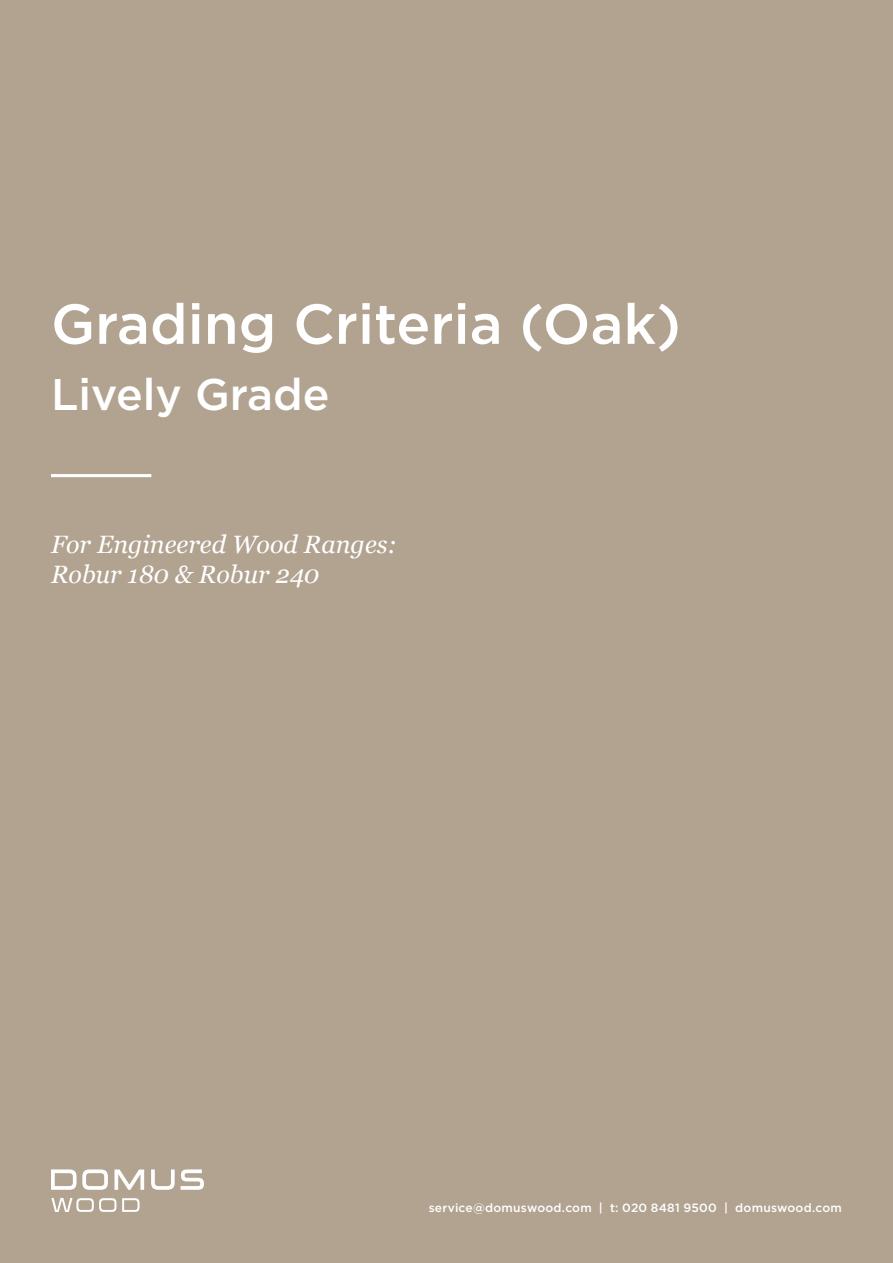
<style>
.page{position:relative;width:893px;height:1263px;background:#b2a391}
.page>*{position:absolute;margin:0;border:0;box-sizing:border-box;transform-origin:0 0}
.t1{font:500 56.25px "Gotham";color:#fff}
.t2{font:500 44.25px "Gotham";color:#fff}
.t3{font:italic 25.05px "Georgia";color:#fff}
.TABLE_DATA{font:500 12px "Gotham";letter-spacing:.02em;color:#fff}
</style>
<div class="page">
<hr style="left:51px;top:474px;width:100px;height:3px;background:#fff">
<svg style="left:51px;top:1169px;width:57px;height:21px"></svg>
<svg style="left:181px;top:1169px;width:23px;height:21px"></svg>
<svg style="left:114px;top:1169px;width:30px;height:21px"></svg>
<svg style="left:151px;top:1169px;width:24px;height:21px"></svg>
<svg style="left:122px;top:1198px;width:18px;height:14px"></svg>
<svg style="left:51px;top:1198px;width:65px;height:14px"></svg>
<p class="t1" style="left:51px;top:287px;width:631px">Grading Criteria (Oak)</p>
<p class="t2" style="left:51px;top:366px;width:280px">Lively Grade</p>
<p class="t3" style="left:51px;top:528px;width:348px">For Engineered Wood Ranges:</p>
<p class="t3" style="left:51px;top:558px;width:270px">Robur 180 &amp; Robur 240</p>
<p class="TABLE_DATA" style="left:429px;top:1200px;width:415px">service@domuswood.com | t: 020 8481 9500 | domuswood.com</p>
</div>
